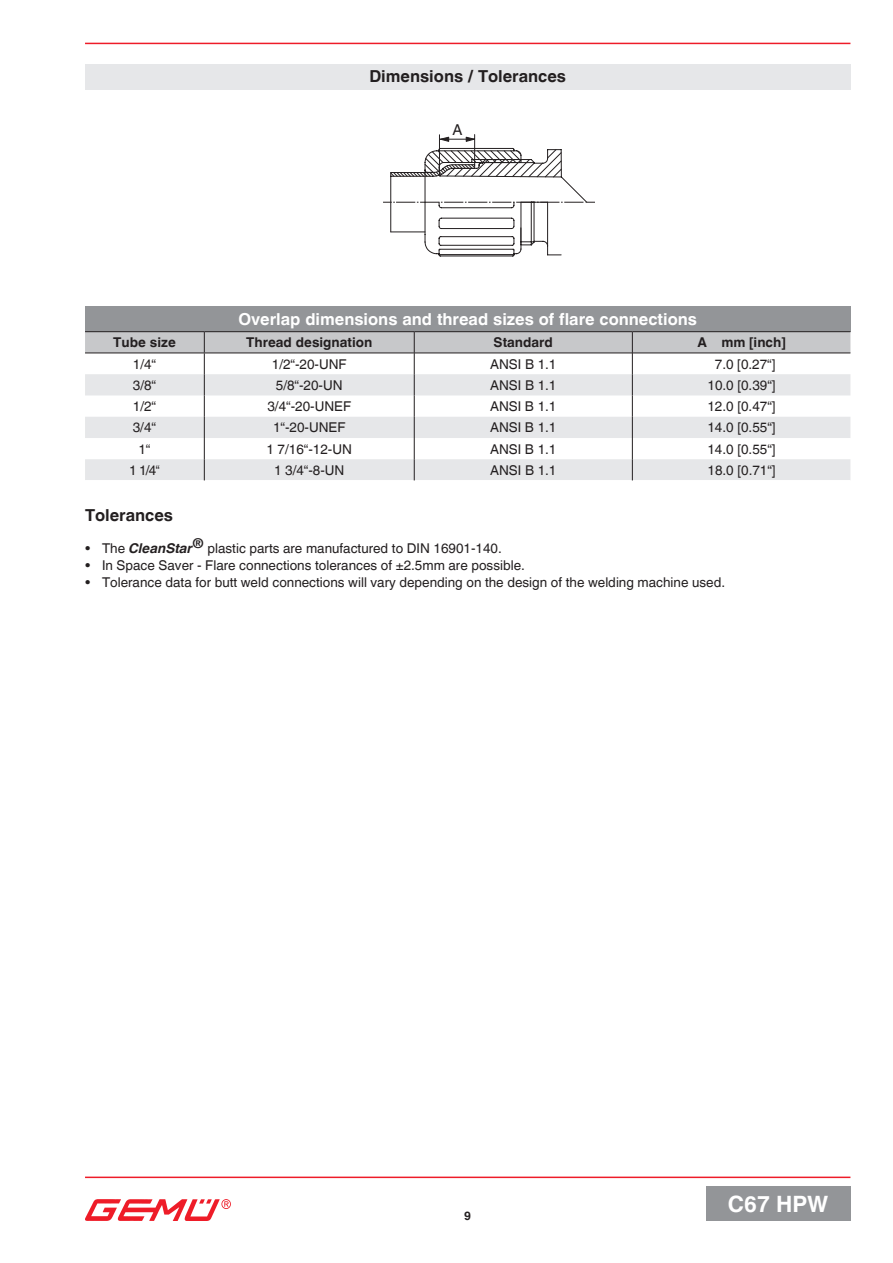
<style>
.page{position:relative;width:893px;height:1263px;background:#fff}
.page>*{position:absolute;margin:0;border:0;box-sizing:border-box;transform-origin:0 0}
.t1{font:700 22.5px "Helvetica World";color:#fff}
.t2{font:700 16.5px "Helvetica World";color:#fff}
.t3{font:700 16.5px "Helvetica World";color:#231f20}
.t4{font:15px "Helvetica World";color:#231f20}
.t5{font:13.5px "Helvetica World";color:#231f20}
.t6{font:700 13.5px "Helvetica World";color:#231f20}
.t7{font:700 12px "Helvetica World";color:#231f20}
.s1{font-weight:700;font-style:italic}
</style>
<div class="page">
<hr style="left:85px;top:1176px;width:765px;height:2px;background:#ee1c28">
<hr style="left:85px;top:43px;width:765px;height:1px;background:#ee1c28">
<img style="left:85px;top:1199px;width:146px;height:21px">
<div style="left:706px;top:1186px;width:144px;height:34px;background:#939598"></div>
<hr style="left:474px;top:135px;width:1px;height:30px;background:#231f20">
<hr style="left:439px;top:135px;width:1px;height:41px;background:#231f20">
<svg style="left:383px;top:137px;width:212px;height:120px"></svg>
<div style="left:85px;top:64px;width:765px;height:25px;background:#e6e7e9"></div>
<div style="left:85px;top:306px;width:765px;height:26px;background:#939598"></div>
<hr style="left:85px;top:331px;width:119px;height:1px;background:#231f20">
<hr style="left:204px;top:331px;width:210px;height:1px;background:#231f20">
<hr style="left:414px;top:331px;width:218px;height:1px;background:#231f20">
<hr style="left:632px;top:331px;width:218px;height:1px;background:#231f20">
<svg style="left:85px;top:332px;width:765px;height:148px"></svg>
<p class="t3" style="left:369px;top:67px;width:198px">Dimensions / Tolerances</p>
<p class="t4" style="left:453px;top:121px;width:12px">A</p>
<p class="t2" style="left:238px;top:309px;width:460px">Overlap dimensions and thread sizes of flare connections</p>
<p class="t6" style="left:113px;top:335px;width:64px">Tube size</p>
<p class="t6" style="left:246px;top:335px;width:128px">Thread designation</p>
<p class="t6" style="left:494px;top:335px;width:61px">Standard</p>
<p class="t6" style="left:697px;top:335px;width:90px">A mm [inch]</p>
<p class="t5" style="left:133px;top:356px;width:25px">1/4“</p>
<p class="t5" style="left:272px;top:356px;width:76px">1/2“-20-UNF</p>
<p class="t5" style="left:490px;top:356px;width:68px">ANSI B 1.1</p>
<p class="t5" style="left:715px;top:356px;width:62px">7.0 [0.27“]</p>
<p class="t5" style="left:133px;top:377px;width:25px">3/8“</p>
<p class="t5" style="left:276px;top:377px;width:68px">5/8“-20-UN</p>
<p class="t5" style="left:490px;top:377px;width:68px">ANSI B 1.1</p>
<p class="t5" style="left:707px;top:377px;width:70px">10.0 [0.39“]</p>
<p class="t5" style="left:133px;top:398px;width:25px">1/2“</p>
<p class="t5" style="left:267px;top:398px;width:85px">3/4“-20-UNEF</p>
<p class="t5" style="left:490px;top:398px;width:68px">ANSI B 1.1</p>
<p class="t5" style="left:707px;top:398px;width:70px">12.0 [0.47“]</p>
<p class="t5" style="left:133px;top:420px;width:25px">3/4“</p>
<p class="t5" style="left:273px;top:420px;width:74px">1“-20-UNEF</p>
<p class="t5" style="left:490px;top:420px;width:68px">ANSI B 1.1</p>
<p class="t5" style="left:707px;top:420px;width:70px">14.0 [0.55“]</p>
<p class="t5" style="left:138px;top:441px;width:14px">1“</p>
<p class="t5" style="left:266px;top:441px;width:87px">1 7/16“-12-UN</p>
<p class="t5" style="left:490px;top:441px;width:68px">ANSI B 1.1</p>
<p class="t5" style="left:707px;top:441px;width:70px">14.0 [0.55“]</p>
<p class="t5" style="left:129px;top:462px;width:32px">1 1/4“</p>
<p class="t5" style="left:274px;top:462px;width:72px">1 3/4“-8-UN</p>
<p class="t5" style="left:490px;top:462px;width:68px">ANSI B 1.1</p>
<p class="t5" style="left:707px;top:462px;width:70px">18.0 [0.71“]</p>
<p class="t3" style="left:85px;top:505px;width:90px">Tolerances</p>
<p class="t5" style="left:85px;top:540px;width:418px">• The <span class="s1">CleanStar</span><sup>®</sup> plastic parts are manufactured to DIN 16901-140.</p>
<p class="t5" style="left:85px;top:557px;width:441px">• In Space Saver - Flare connections tolerances of ±2.5mm are possible.</p>
<p class="t5" style="left:85px;top:574px;width:642px">• Tolerance data for butt weld connections will vary depending on the design of the welding machine used.</p>
<p class="t7" style="left:464px;top:1209px;width:8px">9</p>
<h1 class="t1" style="left:728px;top:1190px;width:102px">C67 HPW</h1>
</div>
